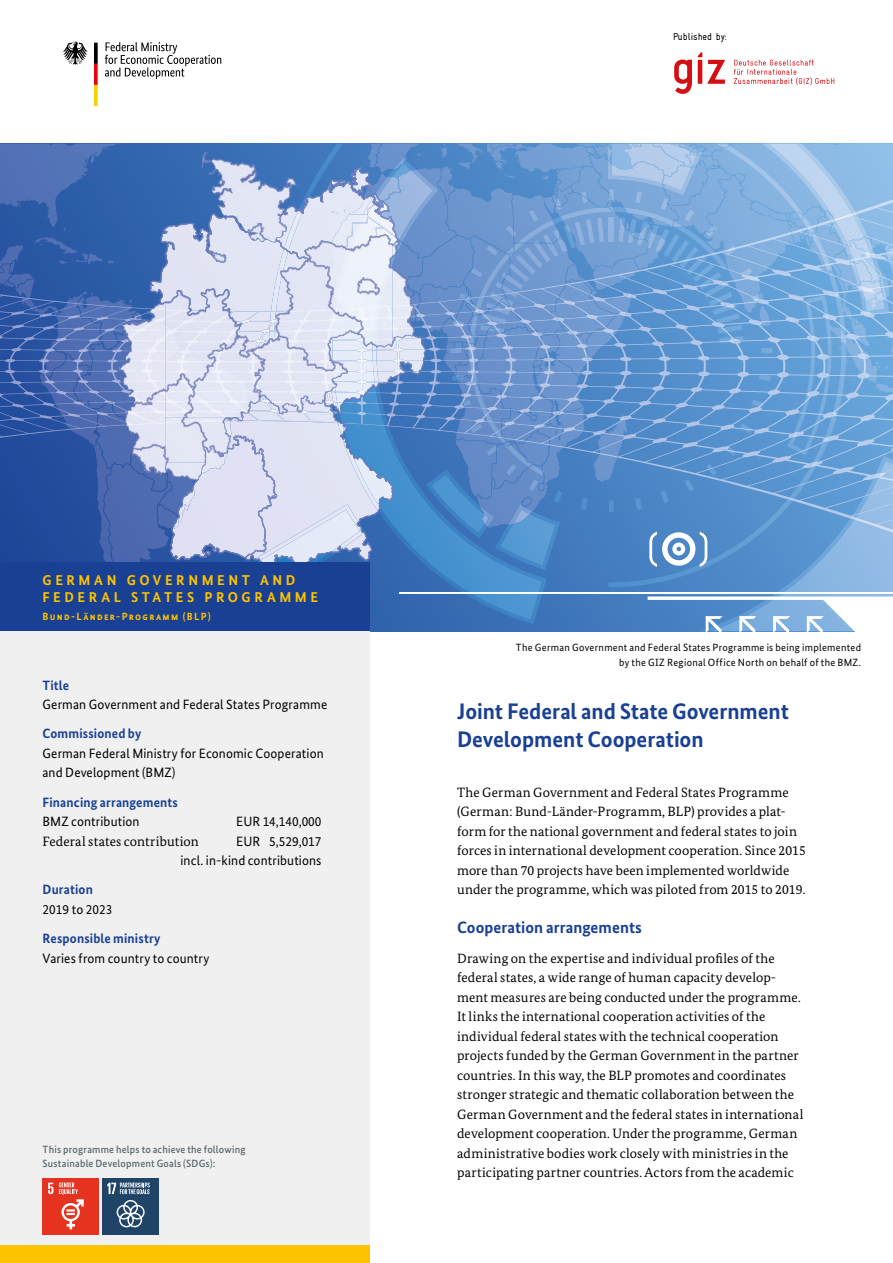
<style>
.page{position:relative;width:893px;height:1263px;background:#fff}
.page>*{position:absolute;margin:0;border:0;box-sizing:border-box;transform-origin:0 0}
.Headline_titel{font:700 22.5px/28.5px "Bundes Sans";letter-spacing:-.005em;color:#194093}
.Head_zw{font:700 16.5px "Bundes Sans";letter-spacing:.005em;color:#194093}
.laendername{font:700 14.25px/16.5px "Bundes Sans";letter-spacing:.255em;color:#fdc300}
.lauftext{font:13.5px/19.5px "Bundes Serif";letter-spacing:.01em;color:#000}
.Kasten_Lauftext_-_NE{font:13.5px/19.5px "Bundes Sans";letter-spacing:.01em;color:#000}
.Kasten_Lauftext_-_NE-2{font:700 13.5px/19.5px "Bundes Sans";letter-spacing:.01em;color:#194093}
.Kasten_Lauftext_-_NE-3{font:13.5px "Bundes Serif";letter-spacing:.01em;color:#000}
.bildnachweis{font:10.5px/15px "Bundes Sans";letter-spacing:.03em;color:#000;text-align:right}
.Kasten_Lauftext_-_NE-4{font:500 10.5px/14.2px "Bundes Sans";letter-spacing:.02em;color:#58666d}
.laendername-2{font:700 10.5px "Bundes Sans";letter-spacing:.12em;color:#fdc300}
.t1{font:condensed 10.2px "Gravur";color:#000}
.s1{font-weight:700;color:#194093}
.s2{font-weight:400;color:#000}
</style>
<div class="page">
<svg style="left:2px;top:144px;width:889px;height:487px;background:#779ed0"></svg>
<div style="left:0;top:631px;width:370px;height:632px;background:#f0f0f0"></div>
<div style="left:0;top:563px;width:370px;height:68px;background:#194093"></div>
<div style="left:0;top:1245px;width:370px;height:18px;background:#fdc300"></div>
<div style="left:43px;top:1178px;width:56px;height:56px;background:#e6331f"></div>
<svg style="left:48px;top:1183px;width:5px;height:11px"></svg>
<svg style="left:59px;top:1182px;width:25px;height:47px"></svg>
<div style="left:102px;top:1178px;width:57px;height:56px;background:#1f4468"></div>
<svg style="left:117px;top:1200px;width:28px;height:27px"></svg>
<svg style="left:107px;top:1182px;width:43px;height:12px"></svg>
<svg style="left:105px;top:42px;width:116px;height:37px"></svg>
<svg style="left:63px;top:42px;width:25px;height:23px"></svg>
<svg style="left:94px;top:43px;width:4px;height:63px"></svg>
<svg style="left:674px;top:60px;width:18px;height:34px"></svg>
<svg style="left:698px;top:52px;width:27px;height:32px"></svg>
<svg style="left:734px;top:60px;width:100px;height:25px"></svg>
<p class="t1" style="left:673px;top:31px;width:55px">Published by:</p>
<p class="laendername" style="left:43px;top:572px;width:277px">GERMAN GOVERNMENT AND<br>FEDERAL STATES PROGRAMME</p>
<p class="laendername-2" style="left:43px;top:610px;width:170px">Bund-Länder-Programm (BLP)</p>
<p class="Kasten_Lauftext_-_NE" style="left:43px;top:675px;width:286px"><span class="s1">Title<br></span>German Government and Federal States Programme</p>
<p class="Kasten_Lauftext_-_NE" style="left:43px;top:724px;width:283px"><span class="s1">Commissioned by<br></span>German Federal Ministry for Economic Cooperation and Development (BMZ)</p>
<p class="Kasten_Lauftext_-_NE-2" style="left:43px;top:792px;width:137px">Financing arrangements<br><span class="s2">BMZ contribution</span></p>
<p class="Kasten_Lauftext_-_NE" style="left:236px;top:812px;width:87px">EUR 14,140,000</p>
<p class="Kasten_Lauftext_-_NE-3" style="left:43px;top:833px;width:158px">Federal states contribution</p>
<p class="Kasten_Lauftext_-_NE" style="left:180px;top:831px;width:143px;text-align:right">EUR 5,529,017<br>incl. in-kind contributions</p>
<p class="Kasten_Lauftext_-_NE" style="left:43px;top:880px;width:71px"><span class="s1">Duration<br></span>2019 to 2023</p>
<p class="Kasten_Lauftext_-_NE" style="left:43px;top:929px;width:168px"><span class="s1">Responsible ministry<br></span>Varies from country to country</p>
<p class="Kasten_Lauftext_-_NE-4" style="left:43px;top:1142px;width:205px">This programme helps to achieve the following<br>Sustainable Development Goals (SDGs):</p>
<p class="bildnachweis" style="left:516px;top:639px;width:347px">The German Government and Federal States Programme is being implemented by the GIZ Regional Office North on behalf of the BMZ.</p>
<p class="Headline_titel" style="left:457px;top:697px;width:333px">Joint Federal and State Government<br>Development Cooperation</p>
<p class="lauftext" style="left:457px;top:782px;width:350px">The German Government and Federal States Programme (German: Bund-Länder-Programm, BLP) provides a plat&shy;form for the national government and federal states to join forces in international development cooperation. Since 2015 more than 70 projects have been implemented worldwide under the programme, which was piloted from 2015 to 2019.</p>
<p class="Head_zw" style="left:457px;top:918px;width:186px">Cooperation arrangements</p>
<p class="lauftext" style="left:457px;top:948px;width:348px">Drawing on the expertise and individual profiles of the federal states, a wide range of human capacity develop&shy;ment measures are being conducted under the programme.<br>It links the international cooperation activities of the individual federal states with the technical cooperation projects funded by the German Government in the partner countries. In this way, the BLP promotes and coordinates stronger strategic and thematic collaboration between the German Government and the federal states in international development cooperation. Under the programme, German administrative bodies work closely with ministries in the participating partner countries. Actors from the academic</p>
</div>
